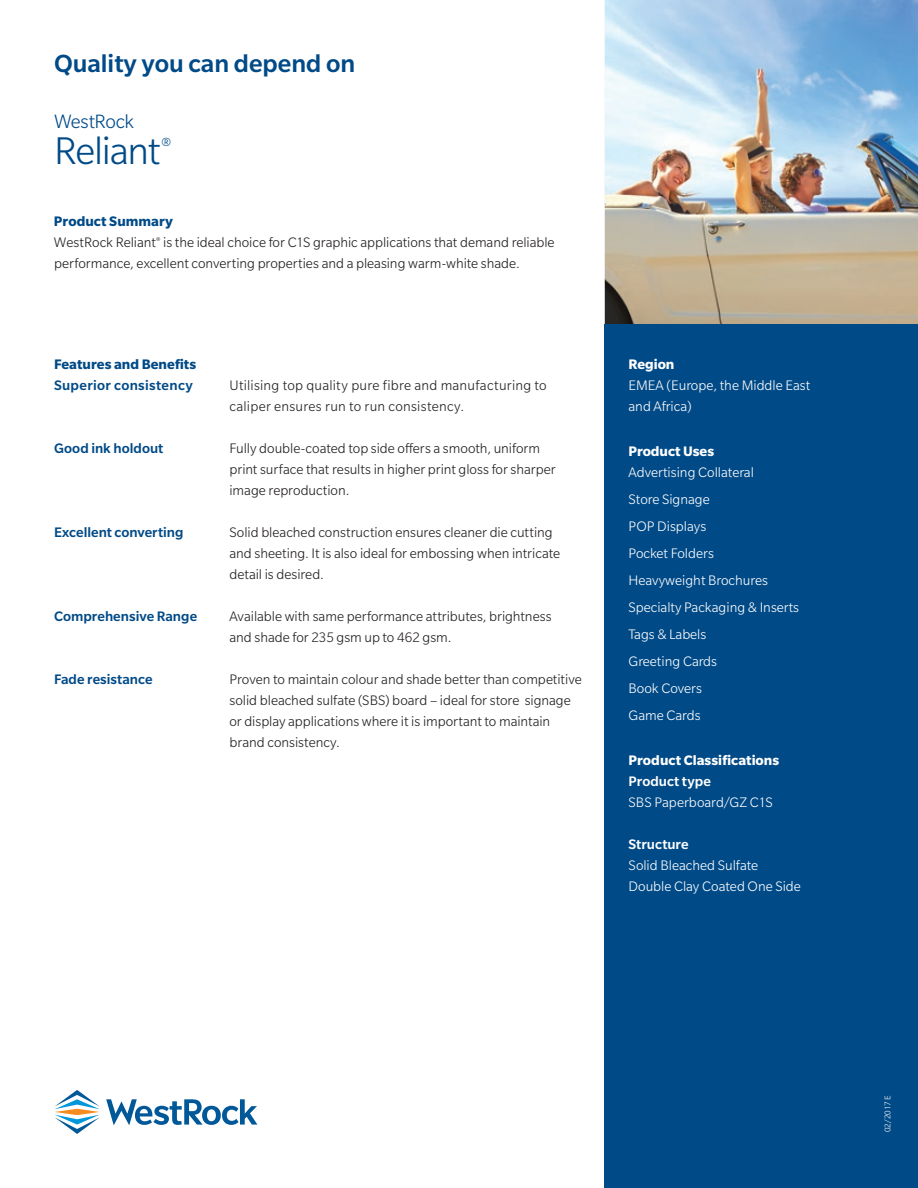
<style>
.page{position:relative;width:918px;height:1188px;background:#fff}
.page>*{position:absolute;margin:0;border:0;box-sizing:border-box;transform-origin:0 0}
.t1{font:300 42px "Slate Pro";letter-spacing:-.03em;color:#004a87}
.t2{font:500 27px "Slate Pro";color:#004a87}
.t3{font:300 21px "Slate Pro";letter-spacing:-.02em;color:#004a87}
.t4{font:300 15px/21px "Slate Pro";color:#231f20}
.t5{font:300 15px/27px "Slate Pro";color:#fff}
.t6{font:500 15px "Slate Pro";letter-spacing:.005em;color:#004a87}
.t7{font:700 15px "Slate Pro";color:#fff}
.t8{font:500 15px "Slate Pro";color:#fff}
.t9{font:700 15px "Slate Pro";letter-spacing:.005em;color:#004a87}
.t10{font:300 15px "Slate Pro";color:#004a87}
.t11{font:300 9px "Slate Pro";letter-spacing:-.005em;color:#fff}
.s1{font-weight:700;color:#004a87}
</style>
<div class="page">
<img style="left:605px;top:0;width:313px;height:324px">
<div style="left:605px;top:324px;width:313px;height:864px;background:#004a87"></div>
<svg style="left:55px;top:1090px;width:45px;height:44px"></svg>
<svg style="left:106px;top:1099px;width:151px;height:26px"></svg>
<h2 class="t2" style="left:54px;top:49px;width:303px">Quality you can depend on</h2>
<h3 class="t3" style="left:54px;top:110px;width:82px">WestRock</h3>
<h1 class="t1" style="left:54px;top:129px;width:108px">Reliant</h1>
<p class="t10" style="left:161px;top:136px;width:11px">®</p>
<p class="t4" style="left:54px;top:211px;width:502px"><span class="s1">Product Summary<br></span>WestRock Reliant<sup>®</sup> is the ideal choice for C1S graphic applications that demand reliable performance, excellent converting properties and a pleasing warm-white shade.</p>
<p class="t9" style="left:54px;top:356px;width:144px">Features and Benefits</p>
<p class="t6" style="left:54px;top:378px;width:140px">Superior consistency</p>
<p class="t4" style="left:230px;top:375px;width:319px">Utilising top quality pure fibre and manufacturing to caliper ensures run to run consistency.</p>
<p class="t6" style="left:54px;top:441px;width:111px">Good ink holdout</p>
<p class="t4" style="left:230px;top:438px;width:328px">Fully double-coated top side offers a smooth, uniform print surface that results in higher print gloss for sharper image reproduction.</p>
<p class="t6" style="left:54px;top:525px;width:131px">Excellent converting</p>
<p class="t4" style="left:230px;top:522px;width:332px">Solid bleached construction ensures cleaner die cutting and sheeting. It is also ideal for embossing when intricate detail is desired.</p>
<p class="t6" style="left:54px;top:609px;width:145px">Comprehensive Range</p>
<p class="t4" style="left:230px;top:606px;width:324px">Available with same performance attributes, brightness and shade for 235 gsm up to 462 gsm.</p>
<p class="t6" style="left:54px;top:672px;width:100px">Fade resistance</p>
<p class="t4" style="left:230px;top:669px;width:354px">Proven to maintain colour and shade better than competitive solid bleached sulfate (SBS) board – ideal for store signage or display applications where it is important to maintain brand consistency.</p>
<p class="t7" style="left:629px;top:356px;width:47px">Region</p>
<p class="t5" style="left:629px;top:375px;width:183px;line-height:21px">EMEA (Europe, the Middle East and Africa)</p>
<p class="t7" style="left:629px;top:443px;width:87px">Product Uses</p>
<p class="t5" style="left:629px;top:459px;width:172px">Advertising Collateral<br>Store Signage<br>POP Displays<br>Pocket Folders<br>Heavyweight Brochures<br>Specialty Packaging &amp; Inserts<br>Tags &amp; Labels<br>Greeting Cards<br>Book Covers<br>Game Cards</p>
<p class="t7" style="left:629px;top:752px;width:152px">Product Classifications</p>
<p class="t8" style="left:629px;top:774px;width:84px">Product type</p>
<p class="t5" style="left:629px;top:789px;width:146px">SBS Paperboard/GZ C1S</p>
<p class="t8" style="left:629px;top:837px;width:62px">Structure</p>
<p class="t5" style="left:629px;top:855px;width:174px;line-height:21px">Solid Bleached Sulfate<br>Double Clay Coated One Side</p>
<p class="t11" style="left:883px;top:1132px;width:38px;rotate:-90deg">02/2017 E</p>
</div>
